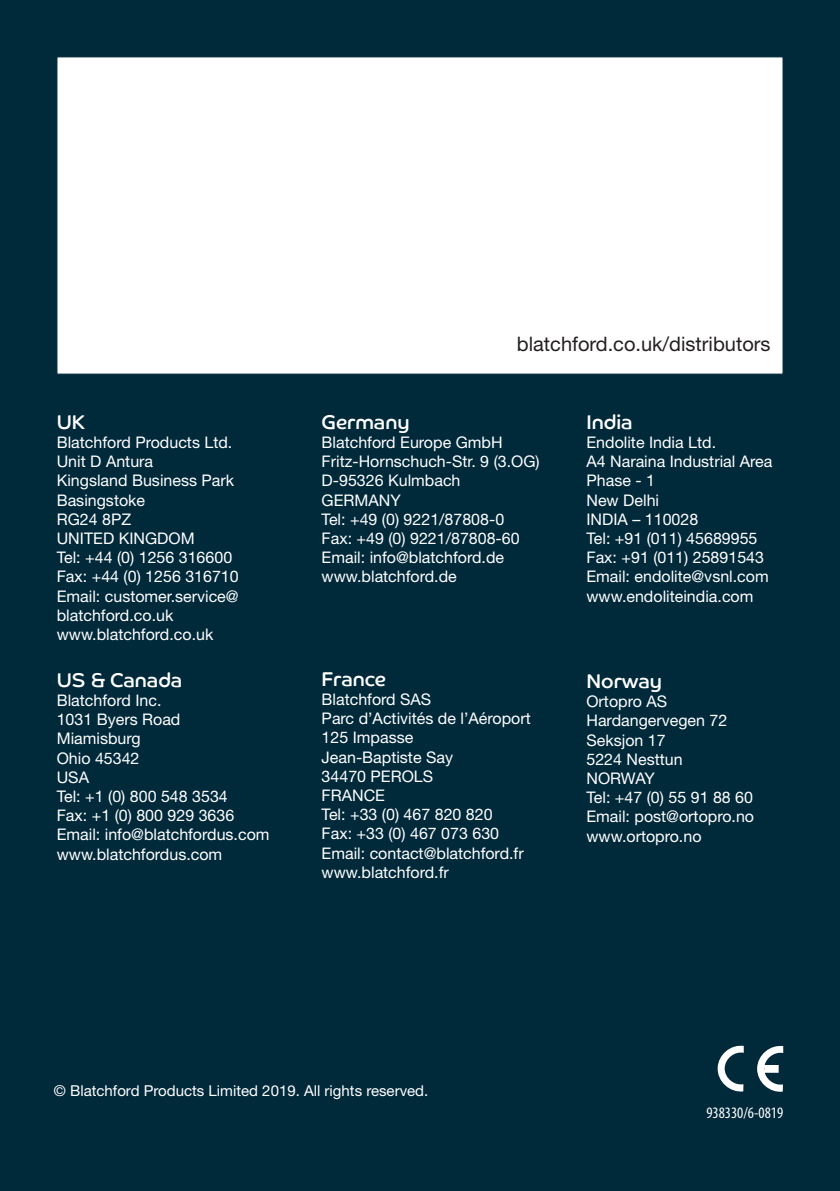
<style>
.page{position:relative;width:840px;height:1191px;background:#fff}
.page>*{position:absolute;margin:0;border:0;box-sizing:border-box;transform-origin:0 0}
.MG-Backpage_Address{font:20px "Co Headline Corp";color:#fff}
.MG-Distributors_back{font:20px "Helvetica Neue";color:#231f20}
.MG-Backpage_Address-2{font:16px/19.2px "Helvetica Neue";color:#fff}
.t1{font:condensed 16px "Myriad Pro";color:#fff}
.MG-Backpage_Copyrigh{font:15px "Helvetica Neue";color:#fff}
</style>
<div class="page">
<div style="left:0;top:0;width:839px;height:1191px;background:#00293a"></div>
<div style="left:57px;top:57px;width:725px;height:317px;background:#fff"></div>
<svg style="left:717px;top:1045px;width:26px;height:47px"></svg>
<svg style="left:757px;top:1045px;width:25px;height:47px"></svg>
<p class="MG-Backpage_Address" style="left:57px;top:410px;width:30px">UK</p>
<p class="MG-Backpage_Address-2" style="left:57px;top:432px;width:183px">Blatchford Products Ltd.<br>Unit D Antura<br>Kingsland Business Park<br>Basingstoke<br>RG24 8PZ<br>UNITED KINGDOM<br>Tel: +44 (0) 1256 316600<br>Fax: +44 (0) 1256 316710<br>Email: customer.service@ blatchford.co.uk www.blatchford.co.uk</p>
<p class="MG-Backpage_Address" style="left:57px;top:667px;width:127px">US &amp; Canada</p>
<p class="MG-Backpage_Address-2" style="left:57px;top:690px;width:214px">Blatchford Inc.<br>1031 Byers Road<br>Miamisburg<br>Ohio 45342<br>USA<br>Tel: +1 (0) 800 548 3534<br>Fax: +1 (0) 800 929 3636<br>Email: info@blatchfordus.com www.blatchfordus.com</p>
<p class="MG-Distributors_back" style="left:516px;top:332px;width:255px">blatchford.co.uk/distributors</p>
<p class="MG-Backpage_Address" style="left:321px;top:410px;width:89px">Germany</p>
<p class="MG-Backpage_Address-2" style="left:321px;top:432px;width:219px">Blatchford Europe GmbH<br>Fritz-Hornschuch-Str. 9 (3.OG)<br>D-95326 Kulmbach<br>GERMANY<br>Tel: +49 (0) 9221/87808-0<br>Fax: +49 (0) 9221/87808-60<br>Email: info@blatchford.de www.blatchford.de</p>
<p class="MG-Backpage_Address" style="left:321px;top:667px;width:66px">France</p>
<p class="MG-Backpage_Address-2" style="left:321px;top:689px;width:210px">Blatchford SAS<br>Parc d’Activités de l’Aéroport<br>125 Impasse<br>Jean-Baptiste Say<br>34470 PEROLS<br>FRANCE<br>Tel: +33 (0) 467 820 820<br>Fax: +33 (0) 467 073 630<br>Email: contact@blatchford.fr www.blatchford.fr</p>
<p class="MG-Backpage_Address" style="left:586px;top:410px;width:48px">India</p>
<p class="MG-Backpage_Address-2" style="left:586px;top:432px;width:187px">Endolite India Ltd.<br>A4 Naraina Industrial Area<br>Phase - 1<br>New Delhi<br>INDIA – 110028<br>Tel: +91 (011) 45689955<br>Fax: +91 (011) 25891543<br>Email: endolite@vsnl.com www.endoliteindia.com</p>
<p class="MG-Backpage_Address" style="left:586px;top:669px;width:77px">Norway</p>
<p class="MG-Backpage_Address-2" style="left:586px;top:691px;width:169px">Ortopro AS<br>Hardangervegen 72<br>Seksjon 17<br>5224 Nesttun<br>NORWAY<br>Tel: +47 (0) 55 91 88 60<br>Email: post@ortopro.no www.ortopro.no</p>
<h1 class="MG-Backpage_Copyrigh" style="left:54px;top:1081px;width:376px">© Blatchford Products Limited 2019. All rights reserved.</h1>
<p class="t1" style="left:706px;top:1103px;width:78px">938330/6-0819</p>
</div>
